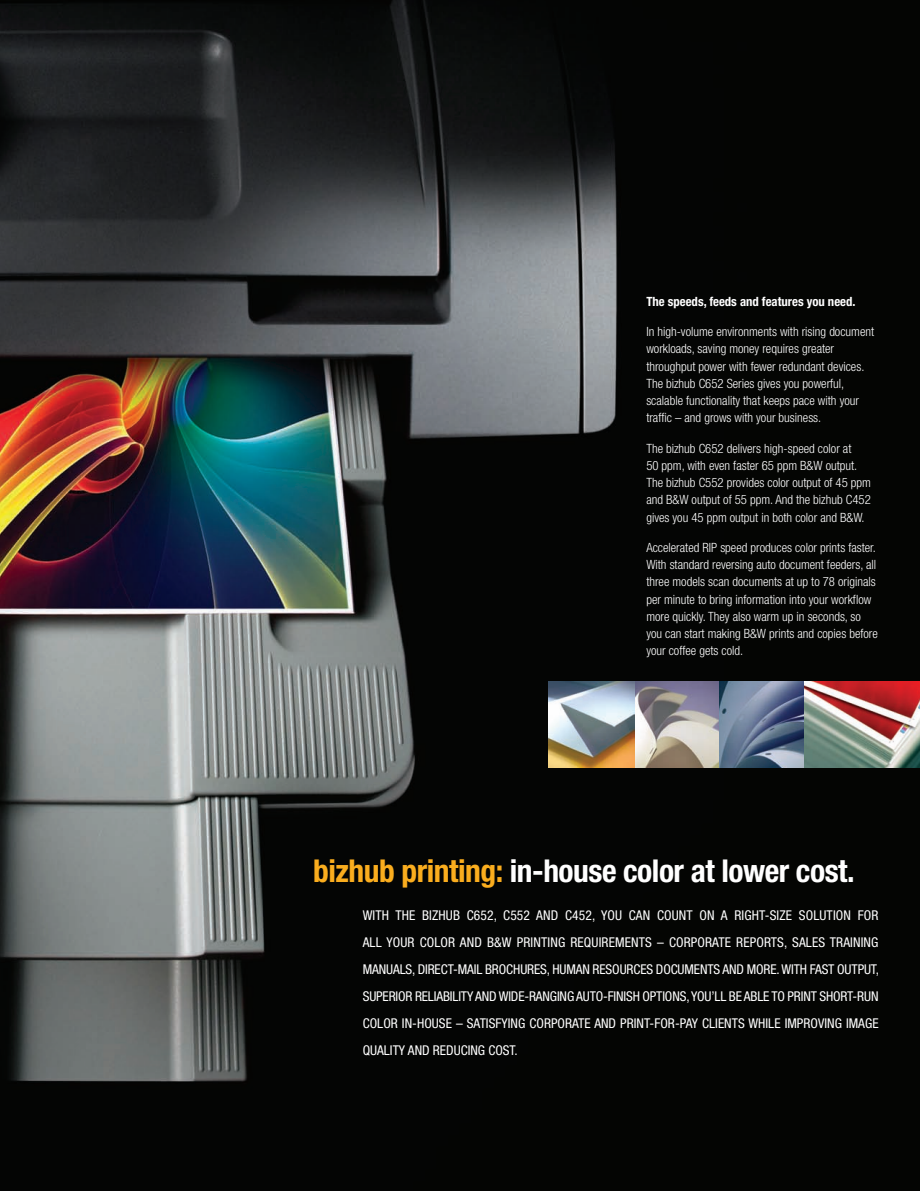
<style>
.page{position:relative;width:920px;height:1191px;background:#fff}
.page>*{position:absolute;margin:0;border:0;box-sizing:border-box;transform-origin:0 0}
.t1{font:700 condensed 31.5px "Helvetica Neue LT";letter-spacing:-.015em;color:#fff}
.t2{font:condensed 13.5px/27px "Helvetica Neue LT";color:#fff;text-align:justify}
.t3{font:300 condensed 12.75px/17.2px "Helvetica Neue LT";color:#fff}
.t4{font:700 condensed 12.75px "Helvetica Neue LT";color:#fff}
.s1{color:#faad1e}
</style>
<div class="page">
<img style="left:0;top:0;width:920px;height:1190px">
<img style="left:634px;top:681px;width:85px;height:86px">
<img style="left:548px;top:681px;width:86px;height:86px">
<img style="left:719px;top:681px;width:201px;height:86px">
<p class="t4" style="left:646px;top:296px;width:211px">The speeds, feeds and features you need.</p>
<p class="t3" style="left:646px;top:324px;width:229px">In high-volume environments with rising document workloads, saving money requires greater throughput power with fewer redundant devices.<br>The bizhub C652 Series gives you powerful, scalable functionality that keeps pace with your traffic – and grows with your business.</p>
<p class="t3" style="left:646px;top:440px;width:226px">The bizhub C652 delivers high-speed color at<br>50 ppm, with even faster 65 ppm B&amp;W output.<br>The bizhub C552 provides color output of 45 ppm and B&amp;W output of 55 ppm. And the bizhub C452 gives you 45 ppm output in both color and B&amp;W.</p>
<p class="t3" style="left:646px;top:540px;width:233px">Accelerated RIP speed produces color prints faster.<br>With standard reversing auto document feeders, all three models scan documents at up to 78 originals per minute to bring information into your workflow more quickly. They also warm up in seconds, so you can start making B&amp;W prints and copies before your coffee gets cold.</p>
<h1 class="t1" style="left:313px;top:859px;width:543px"><span class="s1">bizhub printing:</span> in-house color at lower cost.</h1>
<p class="t2" style="left:363px;top:903px;width:518px">WITH THE BIZHUB C652, C552 AND C452, YOU CAN COUNT ON A RIGHT-SIZE SOLUTION FOR ALL YOUR COLOR AND B&amp;W PRINTING REQUIREMENTS – CORPORATE REPORTS, SALES TRAINING MANUALS, DIRECT-MAIL BROCHURES, HUMAN RESOURCES DOCUMENTS AND MORE. WITH FAST OUTPUT, SUPERIOR RELIABILITY AND WIDE-RANGING AUTO-FINISH OPTIONS, YOU’LL BE ABLE TO PRINT SHORT-RUN COLOR IN-HOUSE – SATISFYING CORPORATE AND PRINT-FOR-PAY CLIENTS WHILE IMPROVING IMAGE QUALITY AND REDUCING COST.</p>
</div>
